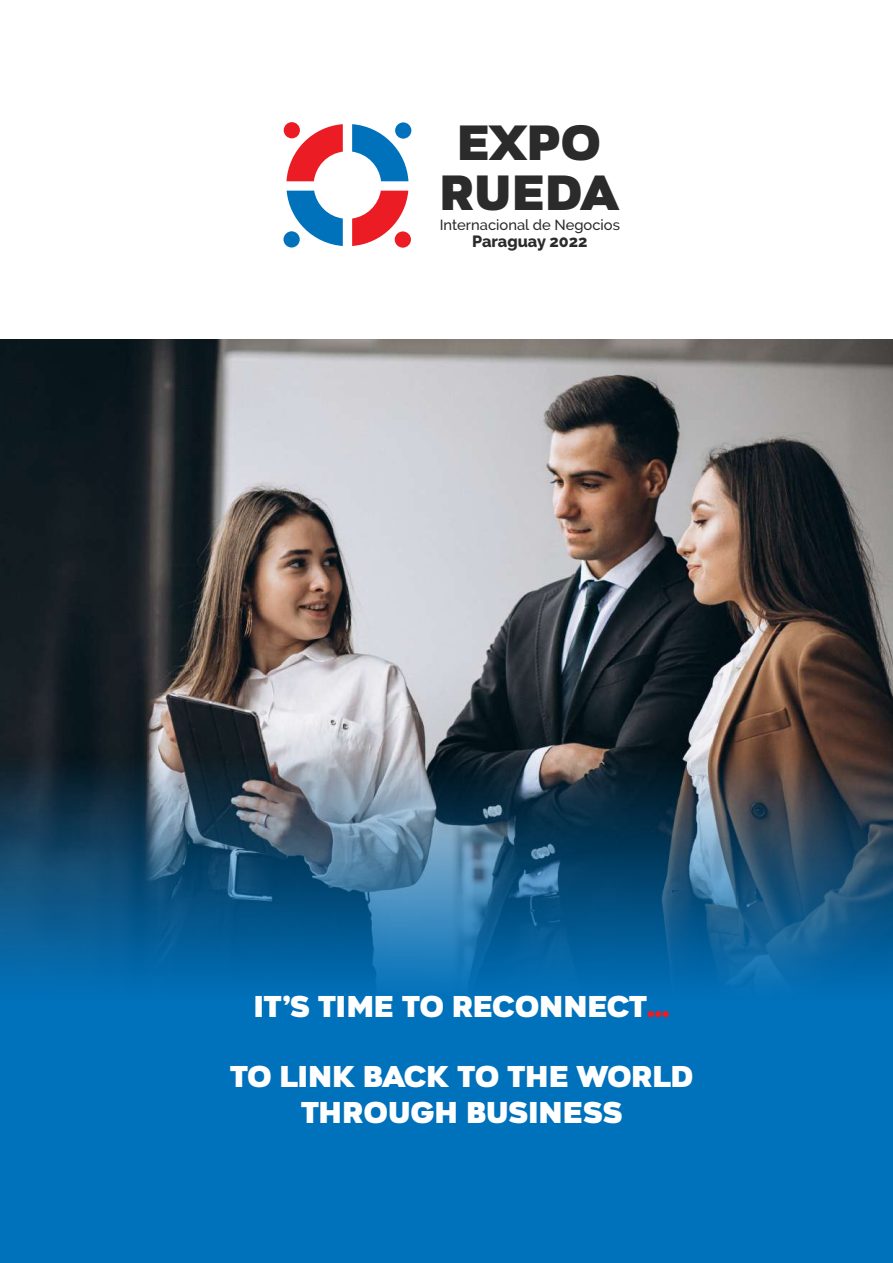
<style>
.page{position:relative;width:893px;height:1263px;background:#fff}
.page>*{position:absolute;margin:0;border:0;box-sizing:border-box;transform-origin:0 0}
.t1{font:47.1px/49.9px "Gretaros";color:#2b2b2b;text-align:center}
.t2{font:28.8px/35.2px "Gretaros";color:#fff;text-align:center}
.t3{font:800 16.2px "Raleway";color:#2b2b2b}
.t4{font:500 14.7px "Raleway";color:#2b2b2b}
.s1{color:#ec1c24}
</style>
<div class="page">
<img style="left:0;top:340px;width:893px;height:416px">
<svg style="left:0;top:756px;width:893px;height:507px;background:#1067a0"></svg>
<svg style="left:284px;top:122px;width:16px;height:16px"></svg>
<svg style="left:395px;top:122px;width:16px;height:17px"></svg>
<svg style="left:283px;top:231px;width:17px;height:16px"></svg>
<svg style="left:395px;top:231px;width:16px;height:17px"></svg>
<svg style="left:352px;top:124px;width:56px;height:57px"></svg>
<svg style="left:286px;top:124px;width:57px;height:57px"></svg>
<svg style="left:287px;top:191px;width:56px;height:55px"></svg>
<svg style="left:352px;top:191px;width:56px;height:55px"></svg>
<h1 class="t1" style="left:440px;top:119px;width:180px">EXPO<br>RUEDA</h1>
<p class="t4" style="left:440px;top:217px;width:182px">Internacional de Negocios</p>
<p class="t3" style="left:472px;top:232px;width:117px">Paraguay 2022</p>
<p class="t2" style="left:254px;top:990px;width:417px">IT’S TIME TO RECONNECT<span class="s1">…</span></p>
<p class="t2" style="left:230px;top:1060px;width:466px">TO LINK BACK TO THE WORLD<br>THROUGH BUSINESS</p>
</div>
